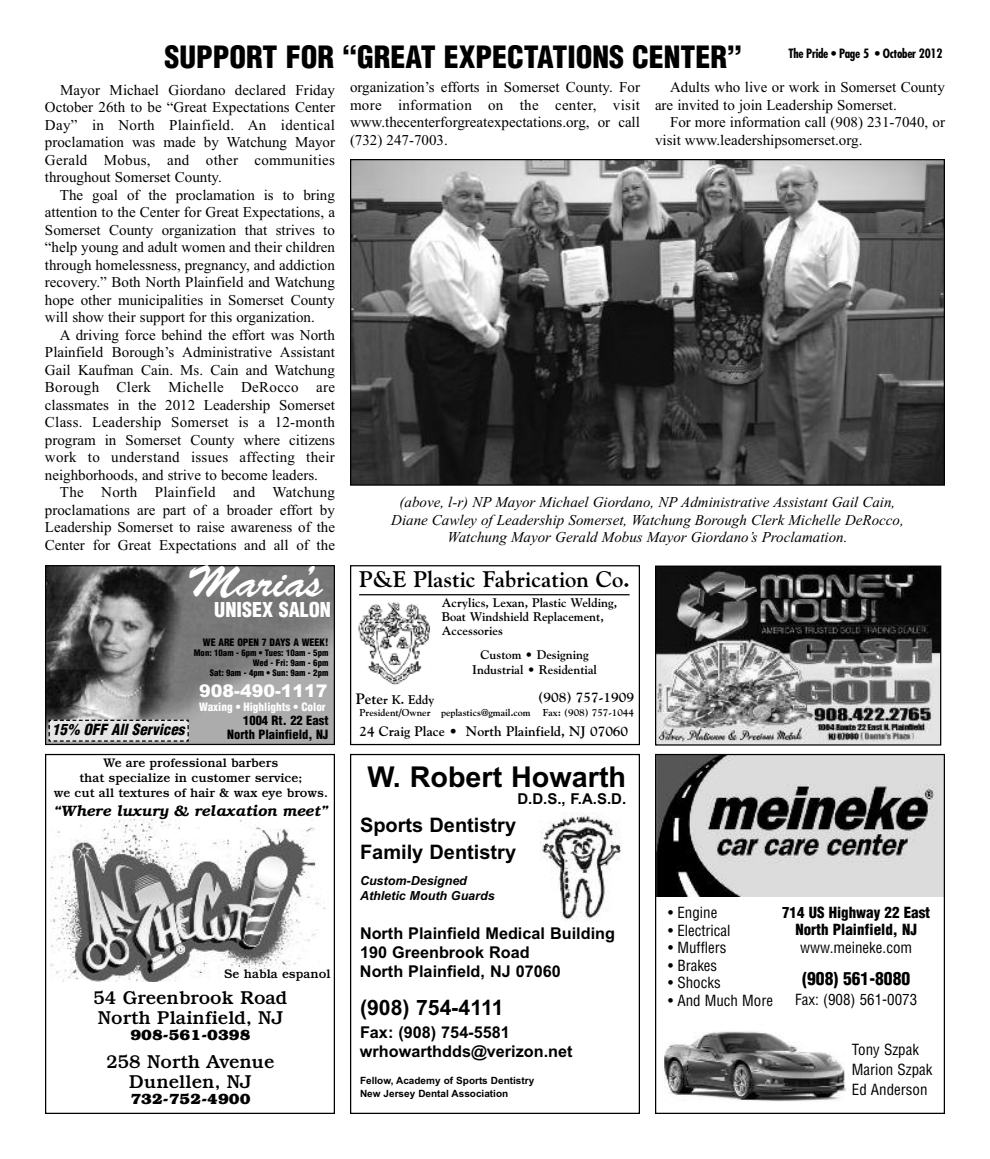
<style>
.page{position:relative;width:990px;height:1159px;background:#fff}
.page>*{position:absolute;margin:0;border:0;box-sizing:border-box;transform-origin:0 0}
.t1{font:43.75px "Brush Script";color:#fff}
.t2{font:900 condensed 30px "Helvetica";color:#000}
.t3{font:700 28.75px "Arial";color:#000}
.t4{font:700 22.5px "Goudy";color:#000}
.t5{font:700 21.25px "Arial";color:#000}
.t6{font:700 20px/27.5px "Arial";color:#000}
.t7{font:900 condensed 20px "Helvetica";color:#fff}
.t8{font:500 18.75px/20px "Bookman";color:#000}
.t9{font:900 condensed 17.5px "Helvetica";color:#000}
.t10{font:900 17.5px "Arial";color:#fff}
.t11{font:700 16.25px/18.8px "Arial";color:#000}
.t12{font:15px/17.5px "Times New Roman";color:#000;text-align:justify}
.t13{font:italic 15px/17.5px "Times New Roman";color:#000;text-align:center}
.t14{font:condensed 15px/20px "Helvetica";color:#000}
.t15{font:900 condensed 15px/17.5px "Helvetica";color:#000;text-align:center}
.t16{font:italic 600 15px "Bookman";color:#000}
.t17{font:700 15px "Bookman";color:#000}
.t18{font:italic 900 condensed 15px "Helvetica";color:#000}
.t19{font:700 15px "Arial";color:#000}
.t20{font:700 13.75px "Goudy";color:#000}
.t21{font:700 12.5px/13.8px "Goudy";color:#000;text-align:center}
.t22{font:500 12.5px/15px "Bookman";color:#000;text-align:center}
.t23{font:italic 700 12.5px/15px "Arial";color:#000}
.t24{font:900 condensed 12.5px/13.8px "Helvetica";color:#000;text-align:right}
.t25{font:700 condensed 12.5px "Futura";letter-spacing:-.025em;color:#000}
.t26{font:900 condensed 11.25px "Helvetica";color:#fff}
.t27{font:700 10px/12.5px "Arial";color:#000}
.t28{font:700 10px "Goudy";color:#000}
.t29{font:900 condensed 10px "Helvetica";color:#000}
.t30{font:900 condensed 8.75px/10px "Helvetica";color:#000;text-align:right}
.s1{font-size:15px}
</style>
<div class="page">
<div style="left:350px;top:754px;width:290px;height:360px;border:1px solid #000"></div>
<img style="left:540px;top:812px;width:82px;height:110px">
<div style="left:45px;top:754px;width:290px;height:360px;border:1px solid #000"></div>
<img style="left:51px;top:819px;width:275px;height:163px">
<img style="left:47px;top:567px;width:286px;height:176px">
<div style="left:45px;top:565px;width:290px;height:180px;border:1px solid #000"></div>
<svg style="left:48px;top:719px;width:141px;height:23px;background:#d1d1d1"></svg>
<img style="left:657px;top:567px;width:282px;height:176px">
<div style="left:655px;top:565px;width:286px;height:180px;border:1px solid #000"></div>
<div style="left:350px;top:565px;width:290px;height:180px;border:1px solid #000"></div>
<img style="left:358px;top:602px;width:72px;height:83px">
<hr style="left:359px;top:594px;width:271px;height:1px;background:#000">
<img style="left:657px;top:756px;width:286px;height:141px">
<div style="left:655px;top:754px;width:290px;height:360px;border:1px solid #000"></div>
<img style="left:665px;top:1031px;width:182px;height:71px">
<img style="left:352px;top:161px;width:591px;height:323px">
<h2 class="t2" style="left:165px;top:40px;width:579px">SUPPORT FOR “GREAT EXPECTATIONS CENTER”</h2>
<p class="t12" style="left:45px;top:81px;width:292px;text-indent:15px">Mayor Michael Giordano declared Friday October 26th to be “Great Expectations Center Day” in North Plainfield. An identical proclamation was made by Watchung Mayor Gerald Mobus, and other communities throughout Somerset County.</p>
<p class="t12" style="left:45px;top:186px;width:292px;text-indent:15px">The goal of the proclamation is to bring attention to the Center for Great Expectations, a Somerset County organization that strives to “help young and adult women and their children through homelessness, pregnancy, and addiction recovery.” Both North Plainfield and Watchung hope other municipalities in Somerset County will show their support for this organization.</p>
<p class="t12" style="left:45px;top:326px;width:292px;text-indent:15px">A driving force behind the effort was North Plainfield Borough’s Administrative Assistant Gail Kaufman Cain. Ms. Cain and Watchung Borough Clerk Michelle DeRocco are classmates in the 2012 Leadership Somerset Class. Leadership Somerset is a 12-month program in Somerset County where citizens work to understand issues affecting their neighborhoods, and strive to become leaders.</p>
<p class="t12" style="left:45px;top:483px;width:292px;text-indent:15px">The North Plainfield and Watchung proclamations are part of a broader effort by Leadership Somerset to raise awareness of the Center for Great Expectations and all of the</p>
<p class="t13" style="left:391px;top:493px;width:514px">(above, l-r) NP Mayor Michael Giordano, NP Administrative Assistant Gail Cain,<br>Diane Cawley of Leadership Somerset, Watchung Borough Clerk Michelle DeRocco,<br>Watchung Mayor Gerald Mobus Mayor Giordano’s Proclamation.</p>
<p class="t25" style="left:789px;top:47px;width:155px">The Pride • Page 5 • October 2012</p>
<p class="t12" style="left:350px;top:78px;width:292px">organization’s efforts in Somerset County. For more information on the center, visit www.thecenterforgreatexpectations.org, or call (732) 247-7003.</p>
<p class="t12" style="left:655px;top:78px;width:291px;text-indent:15px">Adults who live or work in Somerset County are invited to join Leadership Somerset.</p>
<p class="t12" style="left:655px;top:113px;width:292px;text-indent:15px">For more information call (908) 231-7040, or visit www.leadershipsomerset.org.</p>
<h1 class="t1" style="left:187px;top:565px;width:137px">Maria’s</h1>
<h3 class="t7" style="left:214px;top:599px;width:118px">UNISEX SALON</h3>
<p class="t29" style="left:203px;top:637px;width:127px">WE ARE OPEN 7 DAYS A WEEK!</p>
<p class="t30" style="left:194px;top:648px;width:136px">Mon: 10am - 6pm • Tues: 10am - 5pm<br>Wed - Fri: 9am - 6pm<br>Sat: 9am - 4pm • Sun: 9am - 2pm</p>
<p class="t18" style="left:52px;top:721px;width:134px">15% OFF All Services</p>
<p class="t10" style="left:199px;top:680px;width:130px">908-490-1117</p>
<p class="t26" style="left:199px;top:700px;width:128px">Waxing • Highlights • Color</p>
<p class="t24" style="left:227px;top:714px;width:103px">1004 Rt. 22 East<br>North Plainfield, NJ</p>
<p class="t22" style="left:54px;top:757px;width:276px">We are professional barbers<br>that specialize in customer service;<br>we cut all textures of hair &amp; wax eye brows.</p>
<p class="t16" style="left:53px;top:802px;width:276px">“Where luxury &amp; relaxation meet”</p>
<p class="t22" style="left:224px;top:968px;width:108px">Se habla espanol</p>
<p class="t8" style="left:94px;top:990px;width:195px">54 Greenbrook Road<br>North Plainfield, NJ</p>
<p class="t17" style="left:130px;top:1029px;width:122px">908-561-0398</p>
<p class="t8" style="left:106px;top:1053px;width:170px;text-align:center">258 North Avenue<br>Dunellen, NJ</p>
<p class="t17" style="left:130px;top:1093px;width:122px">732-752-4900</p>
<h3 class="t4" style="left:359px;top:566px;width:272px">P&amp;E Plastic Fabrication Co.</h3>
<p class="t21" style="left:442px;top:596px;width:177px;text-align:left">Acrylics, Lexan, Plastic Welding,<br>Boat Windshield Replacement,<br>Accessories</p>
<p class="t21" style="left:472px;top:647px;width:126px;line-height:15px">Custom • Designing<br>Industrial • Residential</p>
<p class="t20" style="left:538px;top:689px;width:97px">(908) 757-1909</p>
<p class="t28" style="left:441px;top:706px;width:195px">peplastics@gmail.com Fax: (908) 757-1044</p>
<p class="t21" style="left:356px;top:692px;width:80px"><span class="s1">Pete</span>r K. Eddy</p>
<p class="t28" style="left:360px;top:707px;width:73px">President/Owner</p>
<p class="t20" style="left:359px;top:723px;width:270px">24 Craig Place • North Plainfield, NJ 07060</p>
<h3 class="t3" style="left:367px;top:760px;width:260px">W. Robert Howarth</h3>
<p class="t19" style="left:517px;top:790px;width:110px">D.D.S., F.A.S.D.</p>
<h3 class="t6" style="left:360px;top:811px;width:158px">Sports Dentistry<br>Family Dentistry</h3>
<p class="t23" style="left:360px;top:873px;width:136px">Custom-Designed<br>Athletic Mouth Guards</p>
<p class="t11" style="left:360px;top:924px;width:257px">North Plainfield Medical Building<br>190 Greenbrook Road<br>North Plainfield, NJ 07060</p>
<h3 class="t5" style="left:360px;top:995px;width:145px">(908) 754-4111</h3>
<p class="t11" style="left:360px;top:1023px;width:214px">Fax: (908) 754-5581 wrhowarthdds@verizon.net</p>
<p class="t27" style="left:360px;top:1074px;width:176px">Fellow, Academy of Sports Dentistry<br>New Jersey Dental Association</p>
<p class="t14" style="left:668px;top:903px;width:51px">• Engine</p>
<p class="t14" style="left:668px;top:921px;width:64px">• Electrical</p>
<p class="t14" style="left:668px;top:938px;width:60px">• Mufflers</p>
<p class="t14" style="left:668px;top:956px;width:51px">• Brakes</p>
<p class="t14" style="left:668px;top:973px;width:54px">• Shocks</p>
<p class="t14" style="left:668px;top:991px;width:106px">• And Much More</p>
<p class="t15" style="left:782px;top:904px;width:150px">714 US Highway 22 East<br>North Plainfield, NJ</p>
<p class="t14" style="left:800px;top:937px;width:113px">www.meineke.com</p>
<p class="t9" style="left:802px;top:969px;width:109px">(908) 561-8080</p>
<p class="t14" style="left:795px;top:990px;width:123px">Fax: (908) 561-0073</p>
<p class="t14" style="left:852px;top:1040px;width:82px">Tony Szpak<br>Marion Szpak<br>Ed Anderson</p>
</div>
